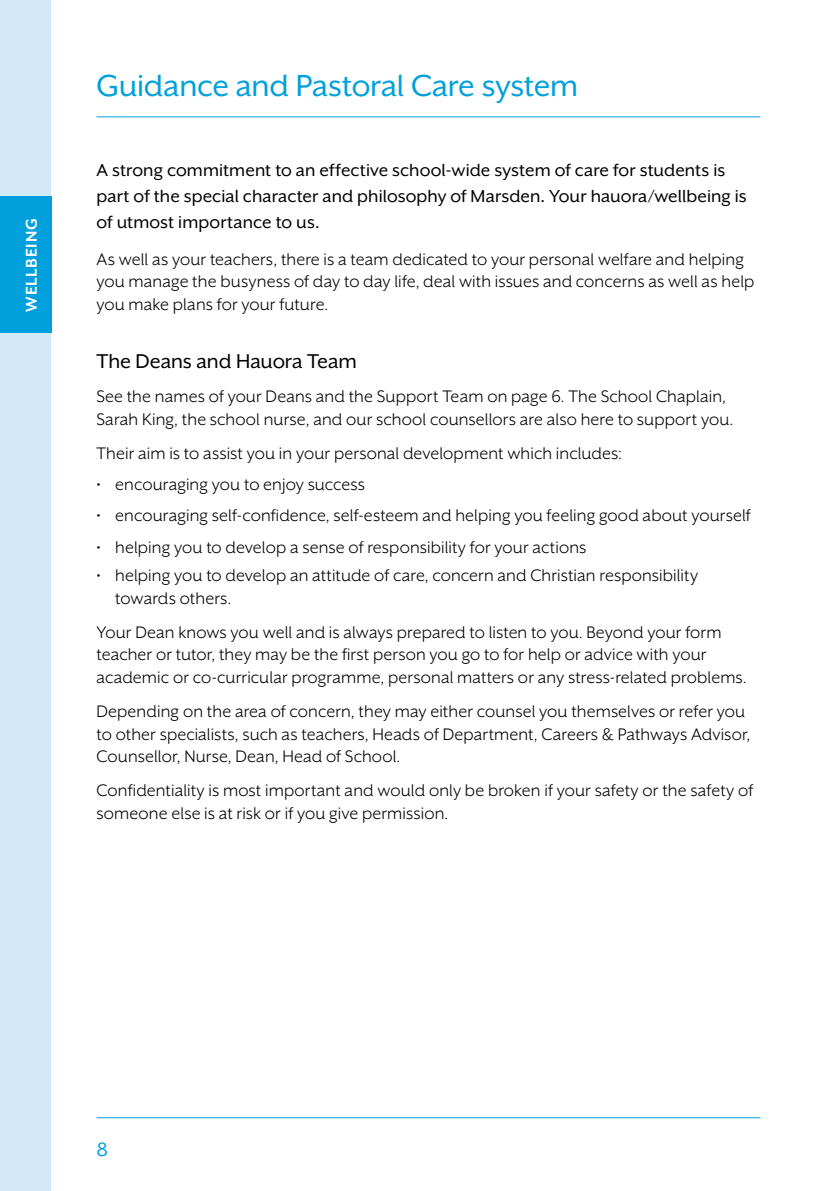
<style>
.page{position:relative;width:840px;height:1191px;background:#fff}
.page>*{position:absolute;margin:0;border:0;box-sizing:border-box;transform-origin:0 0}
.t1{font:35px "Mr Eaves XL San OT";letter-spacing:-.01em;color:#00a0dc}
.t2{font:23px "Mr Eaves XL San OT";letter-spacing:-.005em;color:#000}
.t3{font:22px "Mr Eaves XL San OT";color:#00a0dc}
.t4{font:20px/26px "Mr Eaves XL San OT";letter-spacing:.005em;color:#000}
.t5{font:19.2px/22.6px "Mr Eaves XL San OT";letter-spacing:.005em;color:#000}
.t6{font:700 18px "Mr Eaves XL Mod OT";letter-spacing:.045em;color:#fff}
</style>
<div class="page">
<hr style="left:96px;top:1117px;width:664px;height:1px;background:#00a0dc">
<div style="left:0;top:0;width:51px;height:1191px;background:#d4e9f8"></div>
<hr style="left:96px;top:116px;width:664px;height:1px;background:#00a0dc">
<div style="left:0;top:197px;width:51px;height:136px;background:#00a0dc"></div>
<p class="t6" style="left:21px;top:311px;width:95px;rotate:-90deg">WELLBEING</p>
<h1 class="t1" style="left:96px;top:66px;width:483px">Guidance and Pastoral Care system</h1>
<p class="t4" style="left:96px;top:157px;width:651px">A strong commitment to an effective school-wide system of care for students is part of the special character and philosophy of Marsden. Your hauora/wellbeing is of utmost importance to us.</p>
<p class="t5" style="left:96px;top:248px;width:659px">As well as your teachers, there is a team dedicated to your personal welfare and helping you manage the busyness of day to day life, deal with issues and concerns as well as help you make plans for your future.</p>
<p class="t2" style="left:96px;top:349px;width:262px">The Deans and Hauora Team</p>
<p class="t5" style="left:96px;top:385px;width:638px">See the names of your Deans and the Support Team on page 6. The School Chaplain,<br>Sarah King, the school nurse, and our school counsellors are also here to support you.</p>
<p class="t5" style="left:96px;top:442px;width:526px">Their aim is to assist you in your personal development which includes:</p>
<p class="t5" style="left:96px;top:473px;width:270px">• encouraging you to enjoy success</p>
<p class="t5" style="left:96px;top:504px;width:655px">• encouraging self-confidence, self-esteem and helping you feeling good about yourself</p>
<p class="t5" style="left:96px;top:535px;width:491px">• helping you to develop a sense of responsibility for your actions</p>
<p class="t5" style="left:115px;top:564px;width:584px;text-indent:-19px">• helping you to develop an attitude of care, concern and Christian responsibility towards others.</p>
<p class="t5" style="left:96px;top:620px;width:651px">Your Dean knows you well and is always prepared to listen to you. Beyond your form teacher or tutor, they may be the first person you go to for help or advice with your academic or co-curricular programme, personal matters or any stress-related problems.</p>
<p class="t5" style="left:96px;top:700px;width:655px">Depending on the area of concern, they may either counsel you themselves or refer you to other specialists, such as teachers, Heads of Department, Careers &amp; Pathways Advisor,<br>Counsellor, Nurse, Dean, Head of School.</p>
<p class="t5" style="left:96px;top:779px;width:658px">Confidentiality is most important and would only be broken if your safety or the safety of someone else is at risk or if you give permission.</p>
<p class="t3" style="left:96px;top:1137px;width:13px">8</p>
</div>
